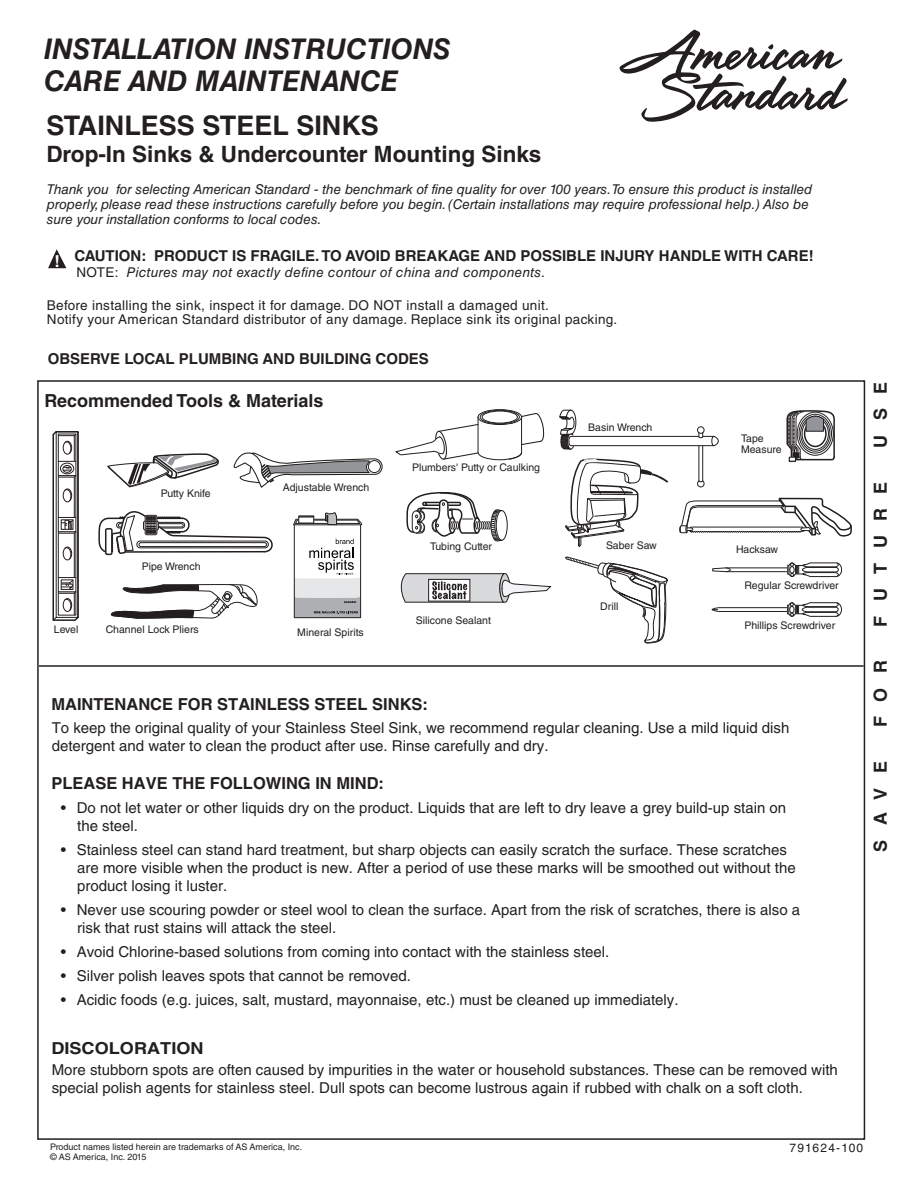
<style>
.page{position:relative;width:918px;height:1188px;background:#fff}
.page>*{position:absolute;margin:0;border:0;box-sizing:border-box;transform-origin:0 0}
.t1{font:italic 700 28.5px/31.5px "Helvetica LT Std";color:#231f20}
.t2{font:700 27px "Helvetica LT Std";color:#231f20}
.t3{font:700 22.5px "Helvetica LT Std";color:#231f20}
.t4{font:700 18px "Helvetica LT Std";color:#231f20}
.t5{font:700 16.5px "Helvetica LT Std";color:#231f20}
.t6{font:700 16.5px "Helvetica LT Std";color:#231f20;scale:1.1 1}
.t7{font:700 16.5px "Helvetica LT Std";color:#fff}
.t8{font:15px/18px "Helvetica LT Std";color:#231f20}
.t9{font:700 15px "Helvetica LT Std";color:#231f20}
.t10{font:italic 13.5px/15px "Helvetica LT Std";color:#231f20}
.t11{font:13.5px/13.5px "Helvetica LT Std";letter-spacing:.025em;color:#231f20}
.t12{font:italic 13.5px "Helvetica LT Std";letter-spacing:.025em;color:#231f20}
.t13{font:12px "Helvetica LT Std";letter-spacing:.1em;color:#231f20}
.t14{font:10.5px/10.5px "Helvetica LT Std";color:#231f20}
.t15{font:9px "Helvetica LT Std";color:#231f20}
.s1{font-style:normal}
</style>
<div class="page">
<svg style="left:48px;top:249px;width:18px;height:19px"></svg>
<svg style="left:619px;top:29px;width:229px;height:93px"></svg>
<hr style="left:39px;top:665px;width:825px;height:2px;background:#231f20">
<svg style="left:110px;top:584px;width:148px;height:35px"></svg>
<svg style="left:234px;top:452px;width:149px;height:36px"></svg>
<svg style="left:565px;top:458px;width:104px;height:185px"></svg>
<svg style="left:711px;top:602px;width:131px;height:15px"></svg>
<svg style="left:107px;top:453px;width:112px;height:35px"></svg>
<div style="left:105px;top:528px;width:8px;height:27px;border:2px solid #231f20;border-radius:2px"></div>
<svg style="left:697px;top:480px;width:8px;height:8px"></svg>
<hr style="left:699px;top:446px;width:1px;height:35px;background:#231f20">
<hr style="left:702px;top:446px;width:1px;height:35px;background:#231f20">
<svg style="left:559px;top:409px;width:160px;height:41px"></svg>
<div style="left:496px;top:510px;width:12px;height:31px;border:1px solid #231f20;border-radius:50%"></div>
<svg style="left:406px;top:492px;width:97px;height:50px"></svg>
<svg style="left:679px;top:497px;width:173px;height:40px"></svg>
<svg style="left:786px;top:410px;width:49px;height:52px"></svg>
<div style="left:478px;top:409px;width:44px;height:16px;border:1px solid #231f20;border-radius:50%"></div>
<div style="left:480px;top:410px;width:40px;height:14px;border:1px solid #231f20;border-radius:50%"></div>
<div style="left:482px;top:411px;width:36px;height:12px;border:1px solid #231f20;border-radius:50%"></div>
<svg style="left:395px;top:412px;width:149px;height:49px"></svg>
<svg style="left:712px;top:562px;width:130px;height:16px"></svg>
<svg style="left:98px;top:511px;width:175px;height:43px"></svg>
<svg style="left:52px;top:431px;width:27px;height:190px"></svg>
<svg style="left:293px;top:512px;width:70px;height:14px"></svg>
<svg style="left:296px;top:539px;width:63px;height:77px"></svg>
<div style="left:294px;top:524px;width:67px;height:94px;border:1px solid #231f20"></div>
<svg style="left:400px;top:573px;width:151px;height:30px"></svg>
<h1 class="t1" style="left:44px;top:33px;width:408px">INSTALLATION INSTRUCTIONS<br>CARE AND MAINTENANCE</h1>
<h2 class="t2" style="left:46px;top:109px;width:334px">STAINLESS STEEL SINKS</h2>
<h3 class="t3" style="left:46px;top:140px;width:497px">Drop-In Sinks &amp; Undercounter Mounting Sinks</h3>
<p class="t10" style="left:47px;top:182px;width:767px">Thank you for selecting American Standard - the benchmark of fine quality for over 100 years.To ensure this product is installed properly, please read these instructions carefully before you begin. (Certain installations may require professional help.) Also be sure your installation conforms to local codes.</p>
<p class="t7" style="left:54px;top:251px;width:7px">!</p>
<p class="t9" style="left:74px;top:246px;width:741px">CAUTION: PRODUCT IS FRAGILE. TO AVOID BREAKAGE AND POSSIBLE INJURY HANDLE WITH CARE!</p>
<p class="t12" style="left:77px;top:264px;width:470px"><span class="s1">NOTE:</span> Pictures may not exactly define contour of china and components.</p>
<p class="t11" style="left:47px;top:299px;width:572px">Before installing the sink, inspect it for damage. DO NOT install a damaged unit.<br>Notify your American Standard distributor of any damage. Replace sink its original packing.</p>
<p class="t9" style="left:48px;top:349px;width:383px">OBSERVE LOCAL PLUMBING AND BUILDING CODES</p>
<p class="t4" style="left:45px;top:390px;width:280px">Recommended Tools &amp; Materials</p>
<p class="t14" style="left:54px;top:624px;width:26px">Level</p>
<p class="t14" style="left:161px;top:488px;width:51px">Putty Knife</p>
<p class="t14" style="left:142px;top:561px;width:60px">Pipe Wrench</p>
<p class="t14" style="left:106px;top:624px;width:94px">Channel Lock Pliers</p>
<p class="t14" style="left:283px;top:482px;width:88px">Adjustable Wrench</p>
<p class="t14" style="left:297px;top:627px;width:68px">Mineral Spirits</p>
<p class="t14" style="left:412px;top:462px;width:130px">Plumbers' Putty or Caulking</p>
<p class="t14" style="left:430px;top:541px;width:63px">Tubing Cutter</p>
<p class="t14" style="left:416px;top:615px;width:77px">Silicone Sealant</p>
<p class="t5" style="left:51px;top:695px;width:378px">MAINTENANCE FOR STAINLESS STEEL SINKS:</p>
<p class="t14" style="left:588px;top:422px;width:66px">Basin Wrench</p>
<p class="t14" style="left:606px;top:540px;width:52px">Saber Saw</p>
<p class="t14" style="left:600px;top:601px;width:20px">Drill</p>
<p class="t14" style="left:741px;top:433px;width:42px">Tape<br>Measure</p>
<p class="t14" style="left:736px;top:544px;width:44px">Hacksaw</p>
<p class="t14" style="left:745px;top:580px;width:96px">Regular Screwdriver</p>
<p class="t14" style="left:744px;top:620px;width:92px">Phillips Screwdriver</p>
<p class="t8" style="left:52px;top:719px;width:739px">To keep the original quality of your Stainless Steel Sink, we recommend regular cleaning. Use a mild liquid dish detergent and water to clean the product after use. Rinse carefully and dry.</p>
<p class="t5" style="left:51px;top:773px;width:334px">PLEASE HAVE THE FOLLOWING IN MIND:</p>
<p class="t8" style="left:77px;top:798px;width:711px;text-indent:-16px">• Do not let water or other liquids dry on the product. Liquids that are left to dry leave a grey build-up stain on the steel.</p>
<p class="t8" style="left:77px;top:840px;width:720px;text-indent:-16px">• Stainless steel can stand hard treatment, but sharp objects can easily scratch the surface. These scratches are more visible when the product is new. After a period of use these marks will be smoothed out without the product losing it luster.</p>
<p class="t8" style="left:77px;top:900px;width:725px;text-indent:-16px">• Never use scouring powder or steel wool to clean the surface. Apart from the risk of scratches, there is also a risk that rust stains will attack the steel.</p>
<p class="t8" style="left:61px;top:942px;width:550px">• Avoid Chlorine-based solutions from coming into contact with the stainless steel.</p>
<p class="t8" style="left:61px;top:966px;width:352px">• Silver polish leaves spots that cannot be removed.</p>
<p class="t8" style="left:61px;top:990px;width:619px">• Acidic foods (e.g. juices, salt, mustard, mayonnaise, etc.) must be cleaned up immediately.</p>
<p class="t6" style="left:51px;top:1038px;width:140px">DISCOLORATION</p>
<p class="t8" style="left:52px;top:1061px;width:788px">More stubborn spots are often caused by impurities in the water or household substances. These can be removed with special polish agents for stainless steel. Dull spots can become lustrous again if rubbed with chalk on a soft cloth.</p>
<p class="t4" style="left:869px;top:448px;width:67px;rotate:-90deg">USE</p>
<p class="t4" style="left:869px;top:627px;width:146px;rotate:-90deg">FUTURE</p>
<p class="t4" style="left:869px;top:727px;width:68px;rotate:-90deg">FOR</p>
<p class="t4" style="left:869px;top:852px;width:92px;rotate:-90deg">SAVE</p>
<p class="t15" style="left:50px;top:1141px;width:254px">Product names listed herein are trademarks of AS America, Inc.</p>
<p class="t13" style="left:790px;top:1141px;width:75px">791624-100</p>
<p class="t15" style="left:50px;top:1152px;width:98px">© AS America, Inc. 2015</p>
</div>
